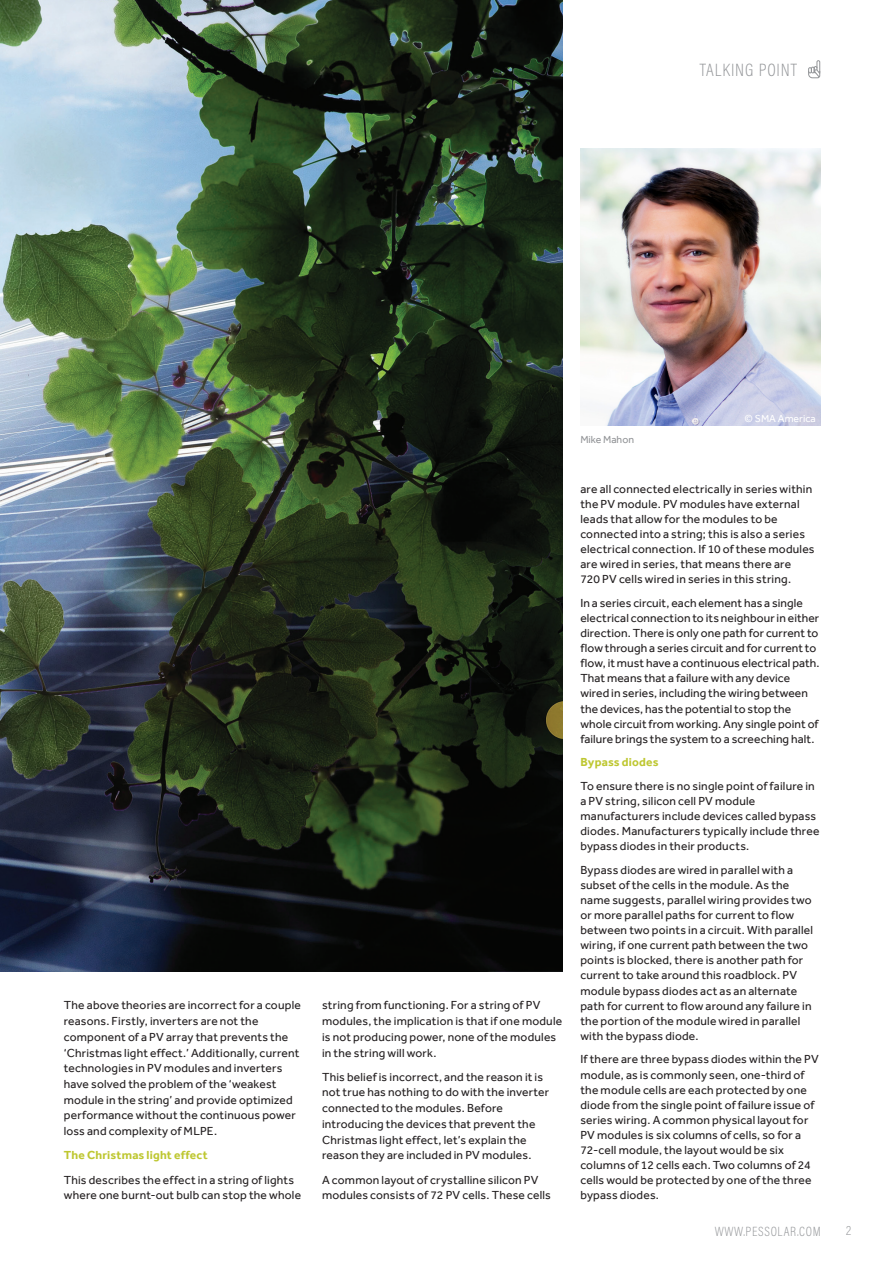
<style>
.page{position:relative;width:893px;height:1263px;background:#fff}
.page>*{position:absolute;margin:0;border:0;box-sizing:border-box;transform-origin:0 0}
.Page_head_2015{font:200 18px "Acumin Pro Cond";letter-spacing:.05em;color:#939598}
.t1{font:200 13.5px "Acumin Pro Cond";letter-spacing:.05em;color:#939598}
.Body_Copy_2015{font:12px/15.1px "Effra";letter-spacing:.015em;color:#231f20}
.Body_Copy_2015-2{font:700 12px "Effra";letter-spacing:.015em;color:#bec731}
.CAPTIONS{font:10.5px "Effra";color:#fff}
.CAPTIONS-2{font:10.5px "Effra";color:#939598}
</style>
<div class="page">
<img style="left:0;top:0;width:562px;height:972px">
<img style="left:580px;top:149px;width:241px;height:276px">
<svg style="left:808px;top:60px;width:13px;height:18px"></svg>
<p class="Page_head_2015" style="left:700px;top:58px;width:99px">TALKING POINT</p>
<p class="Body_Copy_2015" style="left:64px;top:997px;width:239px;line-height:15.8px">The above theories are incorrect for a couple reasons. Firstly, inverters are not the component of a PV array that prevents the ‘Christmas light effect.’ Additionally, current technologies in PV modules and inverters have solved the problem of the ‘weakest module in the string’ and provide optimized performance without the continuous power loss and complexity of MLPE.</p>
<p class="Body_Copy_2015-2" style="left:64px;top:1148px;width:145px">The Christmas light effect</p>
<p class="Body_Copy_2015" style="left:64px;top:1171px;width:239px;line-height:15.8px">This describes the effect in a string of lights where one burnt-out bulb can stop the whole</p>
<p class="Body_Copy_2015" style="left:322px;top:997px;width:242px;line-height:15.8px">string from functioning. For a string of PV modules, the implication is that if one module is not producing power, none of the modules in the string will work.</p>
<p class="Body_Copy_2015" style="left:322px;top:1069px;width:229px;line-height:15.8px">This belief is incorrect, and the reason it is not true has nothing to do with the inverter connected to the modules. Before introducing the devices that prevent the Christmas light effect, let’s explain the reason they are included in PV modules.</p>
<p class="Body_Copy_2015" style="left:322px;top:1171px;width:230px;line-height:15.8px">A common layout of crystalline silicon PV modules consists of 72 PV cells. These cells</p>
<p class="CAPTIONS-2" style="left:580px;top:434px;width:55px">Mike Mahon</p>
<p class="CAPTIONS" style="left:744px;top:412px;width:73px">© SMA America</p>
<p class="Body_Copy_2015" style="left:580px;top:481px;width:236px">are all connected electrically in series within the PV module. PV modules have external leads that allow for the modules to be connected into a string; this is also a series electrical connection. If 10 of these modules are wired in series, that means there are<br>720 PV cells wired in series in this string.</p>
<p class="Body_Copy_2015" style="left:580px;top:595px;width:241px">In a series circuit, each element has a single electrical connection to its neighbour in either direction. There is only one path for current to flow through a series circuit and for current to flow, it must have a continuous electrical path.<br>That means that a failure with any device wired in series, including the wiring between the devices, has the potential to stop the whole circuit from working. Any single point of failure brings the system to a screeching halt.</p>
<p class="Body_Copy_2015-2" style="left:580px;top:755px;width:80px">Bypass diodes</p>
<p class="Body_Copy_2015" style="left:580px;top:778px;width:241px">To ensure there is no single point of failure in a PV string, silicon cell PV module manufacturers include devices called bypass diodes. Manufacturers typically include three bypass diodes in their products.</p>
<p class="Body_Copy_2015" style="left:580px;top:862px;width:234px">Bypass diodes are wired in parallel with a subset of the cells in the module. As the name suggests, parallel wiring provides two or more parallel paths for current to flow between two points in a circuit. With parallel wiring, if one current path between the two points is blocked, there is another path for current to take around this roadblock. PV module bypass diodes act as an alternate path for current to flow around any failure in the portion of the module wired in parallel with the bypass diode.</p>
<p class="Body_Copy_2015" style="left:580px;top:1052px;width:240px">If there are three bypass diodes within the PV module, as is commonly seen, one-third of the module cells are each protected by one diode from the single point of failure issue of series wiring. A common physical layout for PV modules is six columns of cells, so for a 72-cell module, the layout would be six columns of 12 cells each. Two columns of 24 cells would be protected by one of the three bypass diodes.</p>
<p class="t1" style="left:715px;top:1223px;width:107px">WWW.PESSOLAR.COM</p>
<p class="t1" style="left:846px;top:1222px;width:7px">2</p>
</div>
